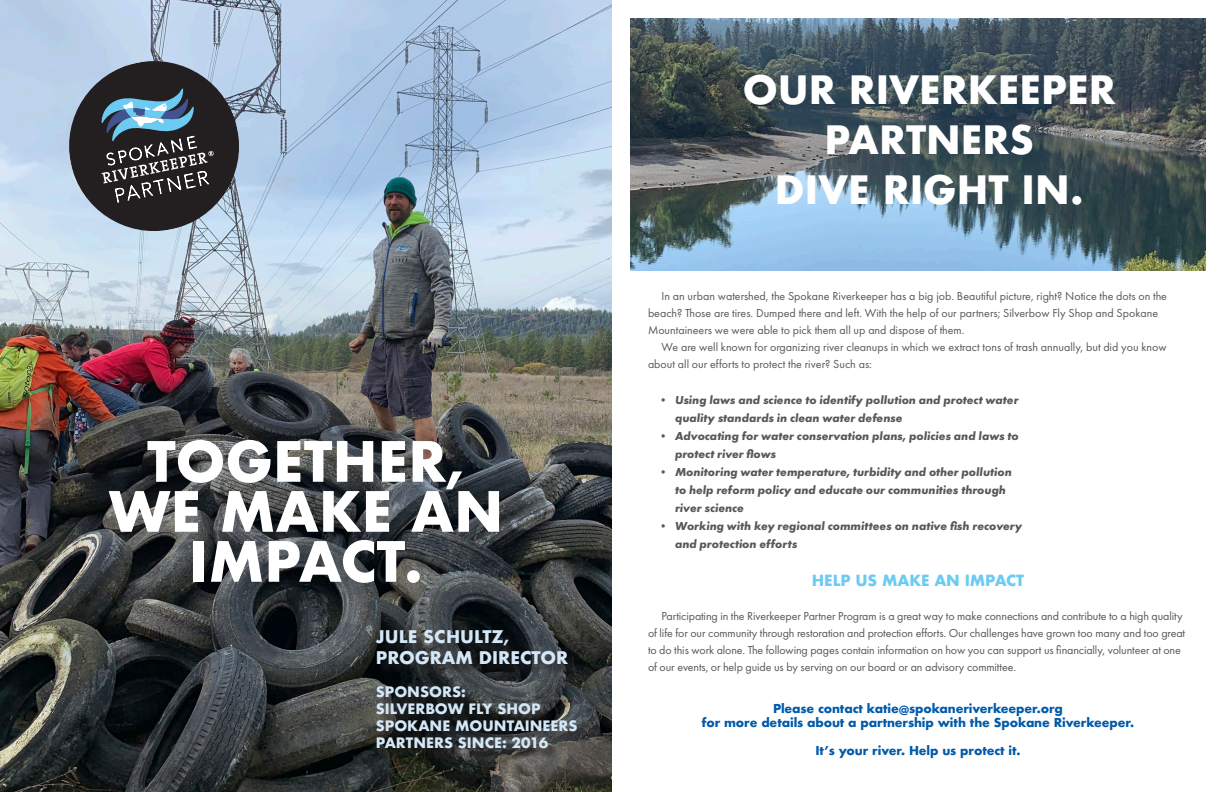
<style>
.page{position:relative;width:1224px;height:792px;background:#fff}
.page>*{position:absolute;margin:0;border:0;box-sizing:border-box;transform-origin:0 0}
.t1{font:700 54px/50px "Futura";color:#fff;text-align:center}
.t2{font:700 38px "Futura";color:#fff}
.t3{font:700 17px "Futura";color:#d4e7f6}
.t4{font:700 15px "Futura";letter-spacing:-.01em;color:#6ccbf3}
.t5{font:700 14px "Futura";color:#d4e7f6}
.t6{font:12px/17px "Futura PT";letter-spacing:-.01em;color:#57585a}
.t7{font:italic 700 12px/18px "Futura PT";color:#57585a}
.t8{font:700 12px/14px "Futura";letter-spacing:-.01em;color:#015aaa;text-align:center}
</style>
<div class="page">
<img style="left:630px;top:18px;width:576px;height:253px">
<img style="left:0;top:0;width:612px;height:792px">
<svg style="left:61px;top:53px;width:186px;height:186px;background:#646e79"></svg>
<div style="left:378px;top:632px;width:211px;height:128px;background:#231f20;opacity:.75"></div>
<p class="t1" style="left:147px;top:436px;width:319px">TOGETHER,</p>
<p class="t1" style="left:109px;top:486px;width:396px">WE MAKE AN<br>IMPACT.</p>
<p class="t3" style="left:376px;top:625px;width:135px">JULE SCHULTZ,</p>
<p class="t3" style="left:376px;top:645px;width:194px">PROGRAM DIRECTOR</p>
<p class="t5" style="left:376px;top:682px;width:91px">SPONSORS:</p>
<p class="t5" style="left:376px;top:699px;width:166px">SILVERBOW FLY SHOP</p>
<p class="t5" style="left:376px;top:716px;width:203px">SPOKANE MOUNTAINEERS</p>
<p class="t5" style="left:376px;top:732px;width:174px">PARTNERS SINCE: 2016</p>
<p class="t2" style="left:743px;top:62px;width:374px">OUR RIVERKEEPER</p>
<p class="t2" style="left:824px;top:112px;width:211px">PARTNERS</p>
<p class="t2" style="left:775px;top:162px;width:310px">DIVE RIGHT IN.</p>
<p class="t6" style="left:648px;top:287px;width:521px;text-indent:14px">In an urban watershed, the Spokane Riverkeeper has a big job. Beautiful picture, right? Notice the dots on the beach? Those are tires. Dumped there and left. With the help of our partners; Silverbow Fly Shop and Spokane<br>Mountaineers we were able to pick them all up and dispose of them.</p>
<p class="t6" style="left:648px;top:338px;width:520px;text-indent:14px">We are well known for organizing river cleanups in which we extract tons of trash annually, but did you know about all our efforts to protect the river? Such as:</p>
<p class="t7" style="left:675px;top:391px;width:345px;text-indent:-18px">• Using laws and science to identify pollution and protect water quality standards in clean water defense</p>
<p class="t7" style="left:675px;top:427px;width:345px;text-indent:-18px">• Advocating for water conservation plans, policies and laws to protect river flows</p>
<p class="t7" style="left:675px;top:463px;width:338px;text-indent:-18px">• Monitoring water temperature, turbidity and other pollution to help reform policy and educate our communities through river science</p>
<p class="t7" style="left:675px;top:517px;width:349px;text-indent:-18px">• Working with key regional committees on native fish recovery and protection efforts</p>
<p class="t4" style="left:812px;top:570px;width:214px">HELP US MAKE AN IMPACT</p>
<p class="t6" style="left:648px;top:607px;width:539px;text-indent:14px">Participating in the Riverkeeper Partner Program is a great way to make connections and contribute to a high quality of life for our community through restoration and protection efforts. Our challenges have grown too many and too great to do this work alone. The following pages contain information on how you can support us financially, volunteer at one of our events, or help guide us by serving on our board or an advisory committee.</p>
<p class="t8" style="left:702px;top:702px;width:434px">Please contact katie@spokaneriverkeeper.org<br>for more details about a partnership with the Spokane Riverkeeper.</p>
<p class="t8" style="left:815px;top:744px;width:207px">It’s your river. Help us protect it.</p>
</div>
